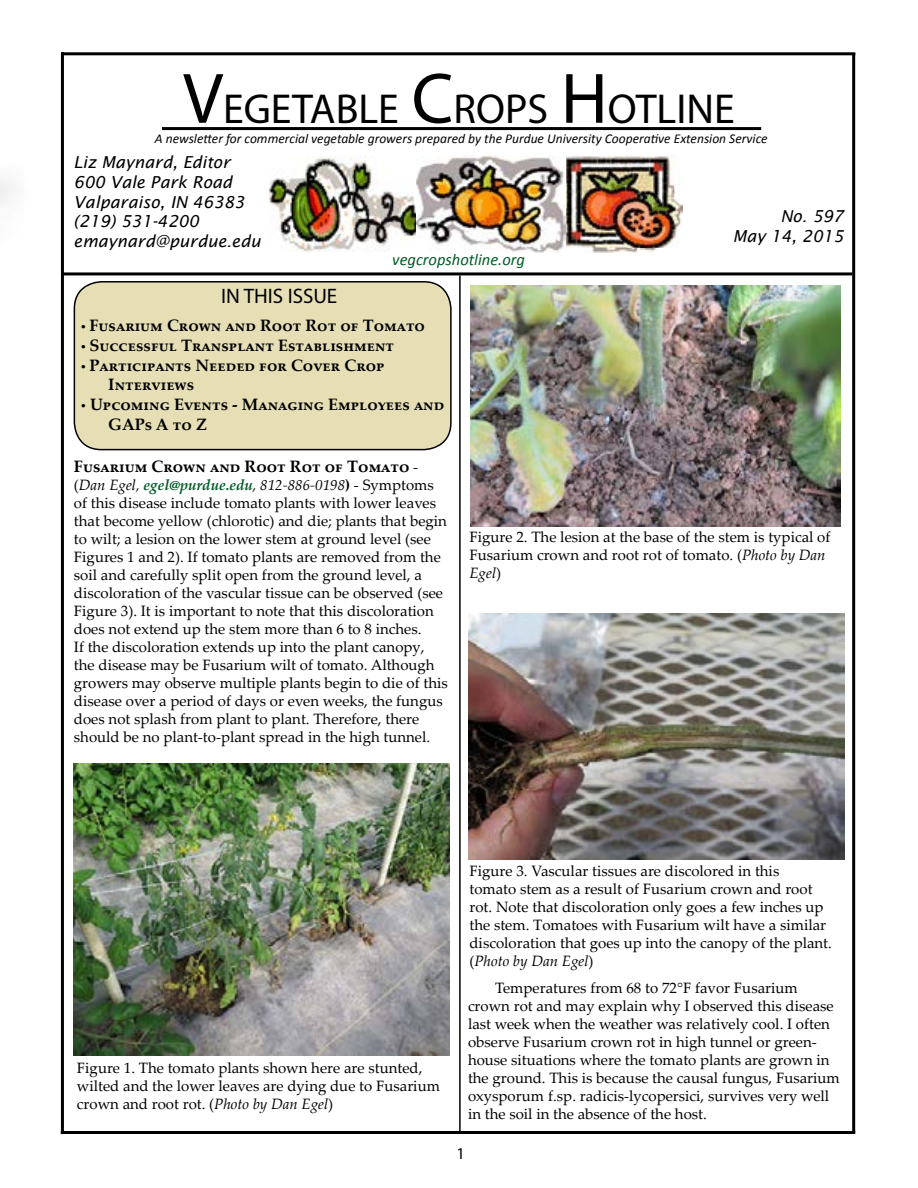
<style>
.page{position:relative;width:918px;height:1188px;background:#fff}
.page>*{position:absolute;margin:0;border:0;box-sizing:border-box;transform-origin:0 0}
.t1{font:42px "Myriad Pro";color:#000}
.t2{font:21px "Myriad Pro";color:#000}
.t3{font:700 16.5px/19.8px "Palatino Linotype";color:#000}
.t4{font:italic 16.5px/19.8px "Lucida Sans";color:#000;text-align:right}
.t5{font:italic 16.5px "Calibri";color:#005b27}
.t6{font:16.5px "Myriad Pro";color:#000}
.t7{font:15px/18px "Palatino Linotype";color:#000}
.t8{font:italic 13.5px "Calibri";color:#000}
.s1{font-size:72px}
.s2{font-family:"Myriad Pro";font-weight:400}
.s3{font-weight:400;font-size:15px}
.s4{font-style:italic}
.s5{font-weight:700;font-style:italic;color:#005b27}
.s6{font-weight:700}
</style>
<div class="page">
<hr style="left:459px;top:275px;width:2px;height:857px;background:#000">
<hr style="left:63px;top:272px;width:789px;height:3px;background:#000">
<hr style="left:162px;top:127px;width:599px;height:3px;background:#000">
<hr style="left:62px;top:52px;width:793px;height:3px;background:#000">
<hr style="left:852px;top:53px;width:3px;height:1079px;background:#000">
<hr style="left:61px;top:1131px;width:794px;height:3px;background:#000">
<hr style="left:61px;top:52px;width:3px;height:1082px;background:#000">
<img style="left:270px;top:157px;width:147px;height:95px">
<img style="left:566px;top:156px;width:117px;height:96px">
<img style="left:417px;top:155px;width:149px;height:98px">
<div style="left:74px;top:282px;width:377px;height:168px;background:#e6dfb5;border-radius:27px"></div>
<div style="left:74px;top:281px;width:378px;height:169px;border:2px solid #000;border-radius:27px"></div>
<img style="left:74px;top:764px;width:376px;height:291px">
<img style="left:470px;top:286px;width:371px;height:240px">
<img style="left:468px;top:613px;width:376px;height:247px">
<h1 class="t1" style="left:183px;top:83px;width:553px"><span class="s1">V</span> TABLE <span class="s1">C</span>ROPS <span class="s1">H</span>OTLINE</h1>
<h1 class="t1" style="left:223px;top:83px;width:70px">EGE</h1>
<p class="t8" style="left:155px;top:129px;width:614px">A newsletter for commercial vegetable growers prepared by the Purdue University Cooperative Extension Service</p>
<p class="t4" style="left:74px;top:152px;width:188px;text-align:left">Liz Maynard, Editor<br>600 Vale Park Road<br>Valparaiso, IN 46383 (219) 531-4200 emaynard@purdue.edu</p>
<p class="t5" style="left:392px;top:248px;width:134px">vegcropshotline.org</p>
<p class="t4" style="left:733px;top:207px;width:113px">No. 597<br>May 14, 2015</p>
<p class="t2" style="left:221px;top:283px;width:118px">IN THIS ISSUE</p>
<p class="t3" style="left:81px;top:315px;width:345px"><span class="s2">•</span> Fusarium Crown and Root Rot of Tomato</p>
<p class="t3" style="left:81px;top:335px;width:314px"><span class="s2">•</span> Successful Transplant Establishment</p>
<p class="t3" style="left:108px;top:354px;width:278px;text-indent:-27px"><span class="s2">•</span> Participants Needed for Cover Crop<br>Interviews</p>
<p class="t3" style="left:108px;top:394px;width:338px;text-indent:-27px"><span class="s2">•</span> Upcoming Events - Managing Employees and<br>GAPs A to Z</p>
<p class="t3" style="left:74px;top:456px;width:346px">Fusarium Crown and Root Rot of Tomato <span class="s3">-</span></p>
<p class="t7" style="left:74px;top:475px;width:375px">(<span class="s4">Dan Egel,</span> <span class="s5">egel@purdue.edu</span><span class="s4">, 812-886-0198</span><span class="s6">)</span> - Symptoms of this disease include tomato plants with lower leaves that become yellow (chlorotic) and die; plants that begin to wilt; a lesion on the lower stem at ground level (see Figures 1 and 2). If tomato plants are removed from the soil and carefully split open from the ground level, a discoloration of the vascular tissue can be observed (see Figure 3). It is important to note that this discoloration does not extend up the stem more than 6 to 8 inches.<br>If the discoloration extends up into the plant canopy, the disease may be Fusarium wilt of tomato. Although growers may observe multiple plants begin to die of this disease over a period of days or even weeks, the fungus does not splash from plant to plant. Therefore, there should be no plant-to-plant spread in the high tunnel.</p>
<p class="t7" style="left:470px;top:527px;width:363px">Figure 2. The lesion at the base of the stem is typical of<br>Fusarium crown and root rot of tomato. (<span class="s4">Photo by Dan<br>Egel</span>)</p>
<p class="t7" style="left:77px;top:1058px;width:365px">Figure 1. The tomato plants shown here are stunted, wilted and the lower leaves are dying due to Fusarium crown and root rot. (<span class="s4">Photo by Dan Egel</span>)</p>
<p class="t7" style="left:470px;top:861px;width:364px">Figure 3. Vascular tissues are discolored in this<br>tomato stem as a result of Fusarium crown and root rot. Note that discoloration only goes a few inches up the stem. Tomatoes with Fusarium wilt have a similar discoloration that goes up into the canopy of the plant. (<span class="s4">Photo by Dan Egel</span>)</p>
<p class="t7" style="left:468px;top:978px;width:373px;text-indent:27px">Temperatures from 68 to 72°F favor Fusarium crown rot and may explain why I observed this disease last week when the weather was relatively cool. I often observe Fusarium crown rot in high tunnel or green&shy;house situations where the tomato plants are grown in the ground. This is because the causal fungus, Fusarium oxysporum f.sp. radicis-lycopersici, survives very well in the soil in the absence of the host.</p>
<p class="t6" style="left:456px;top:1144px;width:10px">1</p>
</div>
